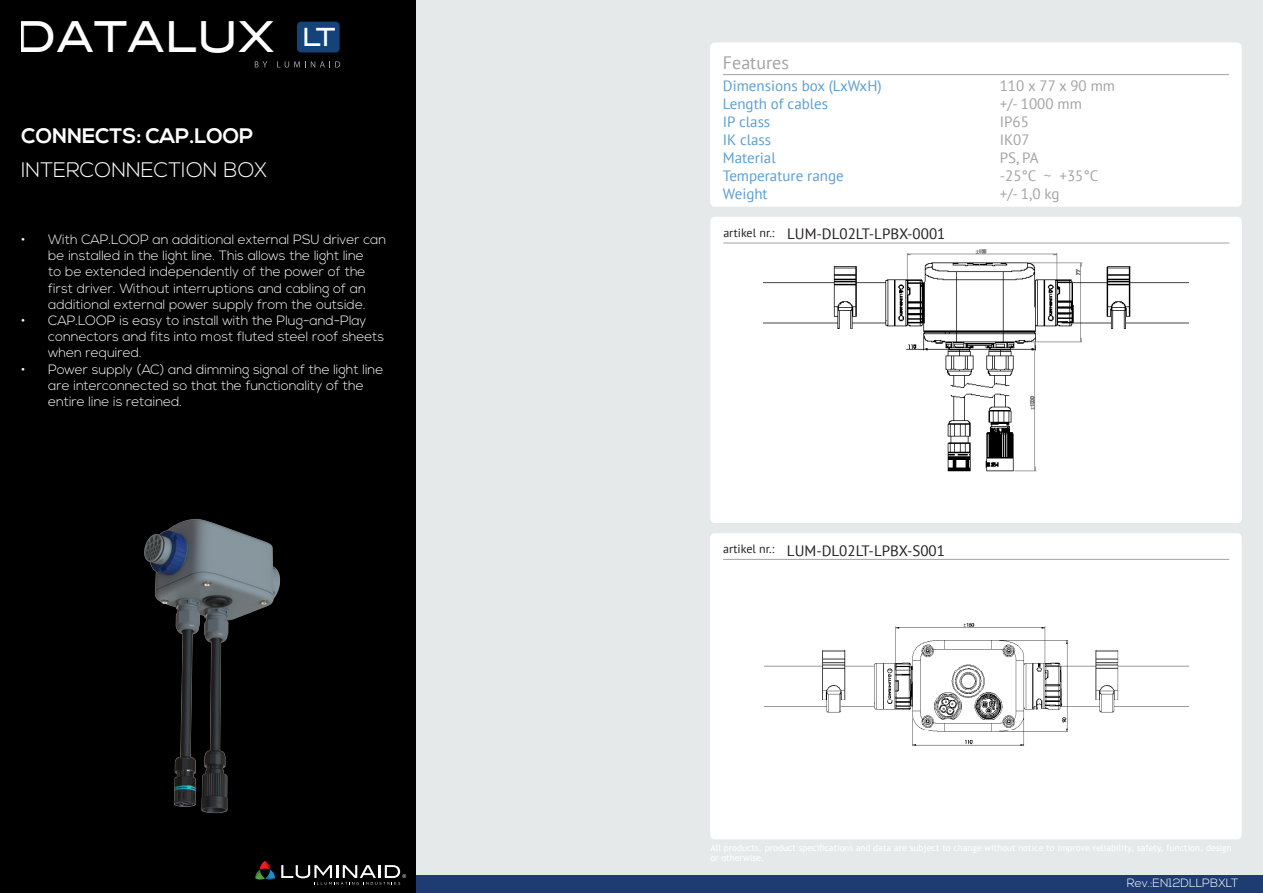
<style>
.page{position:relative;width:1263px;height:893px;background:#fff}
.page>*{position:absolute;margin:0;border:0;box-sizing:border-box;transform-origin:0 0}
.t1{font:42.6px "Blair Md ITCTT Medium";color:#fff;scale:.92 1}
.t2{font:300 21px "Nexa";color:#fff}
.t3{font:700 21px "Nexa";color:#fff}
.t4{font:18px "PT Sans";color:#a3a3a3}
.t5{font:15px "PT Sans";color:#5c9ed0}
.t6{font:15px "PT Sans";color:#a3a3a3}
.t7{font:15px "PT Sans";color:#231f20}
.t8{font:300 13.5px/16.2px "Nexa";color:#fff}
.t9{font:12px "PT Sans";color:#231f20}
.t10{font:300 12px "Nexa";color:#fff}
.s1{font-size:25.05px}
</style>
<div class="page">
<div style="left:0;top:0;width:417px;height:893px;background:#000"></div>
<div style="left:417px;top:0;width:846px;height:893px;background:#e5e9ea"></div>
<div style="left:417px;top:876px;width:846px;height:17px;background:#1e3c72"></div>
<img style="left:144px;top:443px;width:273px;height:430px">
<div style="left:710px;top:217px;width:532px;height:306px;background:#fff;border-radius:4px"></div>
<img style="left:763px;top:249px;width:426px;height:223px">
<div style="left:710px;top:533px;width:532px;height:306px;background:#fff;border-radius:4px"></div>
<img style="left:764px;top:623px;width:425px;height:124px">
<hr style="left:723px;top:559px;width:506px;height:1px;background:#a3a3a3">
<hr style="left:723px;top:243px;width:506px;height:1px;background:#a3a3a3">
<div style="left:710px;top:43px;width:532px;height:164px;background:#fff;border-radius:4px"></div>
<hr style="left:723px;top:74px;width:506px;height:1px;background:#a3a3a3">
<div style="left:297px;top:22px;width:43px;height:30px;background:#14437a;border-radius:4px"></div>
<svg style="left:255px;top:61px;width:12px;height:7px"></svg>
<svg style="left:277px;top:61px;width:63px;height:7px"></svg>
<svg style="left:281px;top:865px;width:125px;height:20px"></svg>
<svg style="left:255px;top:861px;width:20px;height:19px"></svg>
<p class="t1" style="left:14px;top:11px;width:350px">DATALUX <span class="s1">LT</span></p>
<p class="t3" style="left:21px;top:124px;width:234px">CONNECTS: CAP.LOOP</p>
<p class="t2" style="left:21px;top:158px;width:248px">INTERCONNECTION BOX</p>
<p class="t8" style="left:21px;top:232px;width:366px;text-align:center">• With CAP.LOOP an additional external PSU driver can be installed in the light line. This allows the light line<br>to be extended independently of the power of the<br>first driver. Without interruptions and cabling of an additional external power supply from the outside.</p>
<p class="t8" style="left:48px;top:313px;width:338px;text-indent:-27px">• CAP.LOOP is easy to install with the Plug-and-Play connectors and fits into most fluted steel roof sheets when required.</p>
<p class="t8" style="left:48px;top:361px;width:337px;text-indent:-27px">• Power supply (AC) and dimming signal of the light line are interconnected so that the functionality of the entire line is retained.</p>
<p class="t4" style="left:723px;top:51px;width:68px">Features</p>
<p class="t5" style="left:723px;top:76px;width:160px">Dimensions box (LxWxH)</p>
<p class="t5" style="left:723px;top:94px;width:107px">Length of cables</p>
<p class="t5" style="left:723px;top:112px;width:49px">IP class</p>
<p class="t5" style="left:723px;top:130px;width:50px">IK class</p>
<p class="t5" style="left:723px;top:148px;width:54px">Material</p>
<p class="t5" style="left:723px;top:166px;width:122px">Temperature range</p>
<p class="t5" style="left:723px;top:184px;width:46px">Weight</p>
<p class="t9" style="left:723px;top:225px;width:53px">artikel nr.:</p>
<p class="t7" style="left:787px;top:224px;width:160px">LUM-DL02LT-LPBX-0001</p>
<p class="t6" style="left:1000px;top:76px;width:117px">110 x 77 x 90 mm</p>
<p class="t6" style="left:1000px;top:94px;width:84px">+/- 1000 mm</p>
<p class="t6" style="left:1000px;top:112px;width:31px">IP65</p>
<p class="t6" style="left:1000px;top:130px;width:31px">IK07</p>
<p class="t6" style="left:1000px;top:148px;width:40px">PS, PA</p>
<p class="t6" style="left:1000px;top:166px;width:100px">-25°C ~ +35°C</p>
<p class="t6" style="left:1000px;top:184px;width:61px">+/- 1,0 kg</p>
<p class="t9" style="left:723px;top:541px;width:53px">artikel nr.:</p>
<p class="t7" style="left:787px;top:541px;width:159px">LUM-DL02LT-LPBX-S001</p>
<p class="t10" style="left:1127px;top:876px;width:113px">Rev.:EN12DLLPBXLT</p>
</div>
